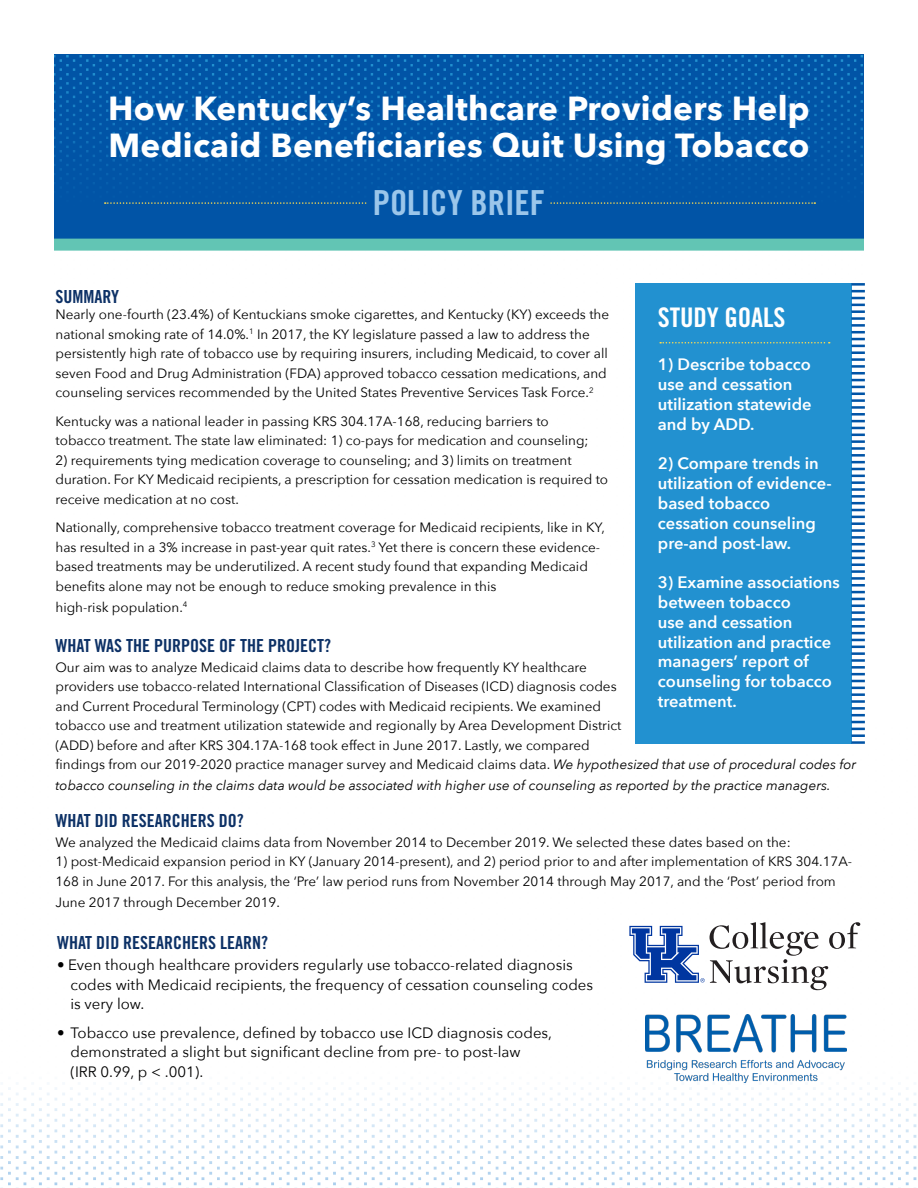
<style>
.page{position:relative;width:918px;height:1188px;background:#fff}
.page>*{position:absolute;margin:0;border:0;box-sizing:border-box;transform-origin:0 0}
.No_Spacing{font:34.5px "Trade Gothic LT Std Bd Cn 20";color:#9bc6ea}
.t1{font:700 33.3px/37.5px "Avenir Next";letter-spacing:.01em;color:#fff}
.No_Spacing-2{font:27px "Trade Gothic LT Std Bd Cn 20";letter-spacing:-.005em;color:#fff}
.t2{font:18px "Trade Gothic LT Std Bd Cn 20";color:#0d3166}
.No_Spacing-3{font:600 16.5px/19.8px "Avenir Next";color:#fff}
.Normal__Web{font:15px/19.5px "Avenir Next";color:#000}
.t3{font:13.5px/19.5px "Avenir Next";color:#000}
.t4{font:italic 13.5px "Avenir Next";color:#000}
.s1{font-style:italic}
</style>
<div class="page">
<img style="left:54px;top:56px;width:810px;height:507px">
<div style="left:54px;top:239px;width:810px;height:12px;background:#62c5b4"></div>
<img style="left:0;top:730px;width:917px;height:458px">
<svg style="left:105px;top:202px;width:710px;height:2px"></svg>
<div style="left:367px;top:192px;width:182px;height:13px;background:#0154a6"></div>
<img style="left:646px;top:1015px;width:201px;height:67px">
<svg style="left:629px;top:922px;width:231px;height:68px"></svg>
<div style="left:635px;top:283px;width:216px;height:461px;background:#2291d0"></div>
<svg style="left:660px;top:342px;width:170px;height:2px"></svg>
<hr style="left:851px;top:283px;width:14px;height:3px;background:#0154a6">
<svg style="left:851px;top:290px;width:14px;height:16px"></svg>
<hr style="left:851px;top:310px;width:14px;height:3px;background:#0154a6">
<hr style="left:851px;top:317px;width:14px;height:3px;background:#0154a6">
<hr style="left:851px;top:324px;width:14px;height:3px;background:#0154a6">
<svg style="left:851px;top:331px;width:14px;height:16px"></svg>
<hr style="left:851px;top:351px;width:14px;height:3px;background:#0154a6">
<hr style="left:851px;top:358px;width:14px;height:3px;background:#0154a6">
<hr style="left:851px;top:365px;width:14px;height:3px;background:#0154a6">
<hr style="left:851px;top:372px;width:14px;height:3px;background:#0154a6">
<svg style="left:851px;top:379px;width:14px;height:16px"></svg>
<hr style="left:851px;top:399px;width:14px;height:3px;background:#0154a6">
<hr style="left:851px;top:406px;width:14px;height:3px;background:#0154a6">
<hr style="left:851px;top:413px;width:14px;height:3px;background:#0154a6">
<svg style="left:851px;top:420px;width:14px;height:16px"></svg>
<hr style="left:851px;top:440px;width:14px;height:3px;background:#0154a6">
<hr style="left:851px;top:447px;width:14px;height:3px;background:#0154a6">
<hr style="left:851px;top:454px;width:14px;height:3px;background:#0154a6">
<svg style="left:851px;top:461px;width:14px;height:16px"></svg>
<hr style="left:851px;top:481px;width:14px;height:3px;background:#0154a6">
<hr style="left:851px;top:488px;width:14px;height:3px;background:#0154a6">
<hr style="left:851px;top:495px;width:14px;height:3px;background:#0154a6">
<svg style="left:851px;top:502px;width:14px;height:16px"></svg>
<hr style="left:851px;top:522px;width:14px;height:3px;background:#0154a6">
<hr style="left:851px;top:529px;width:14px;height:3px;background:#0154a6">
<hr style="left:851px;top:536px;width:14px;height:3px;background:#0154a6">
<svg style="left:851px;top:543px;width:14px;height:16px"></svg>
<hr style="left:851px;top:563px;width:14px;height:3px;background:#0154a6">
<hr style="left:851px;top:570px;width:14px;height:3px;background:#0154a6">
<hr style="left:851px;top:577px;width:14px;height:3px;background:#0154a6">
<hr style="left:851px;top:584px;width:14px;height:3px;background:#0154a6">
<svg style="left:851px;top:591px;width:14px;height:16px"></svg>
<hr style="left:851px;top:611px;width:14px;height:3px;background:#0154a6">
<hr style="left:851px;top:618px;width:14px;height:3px;background:#0154a6">
<hr style="left:851px;top:625px;width:14px;height:3px;background:#0154a6">
<svg style="left:851px;top:632px;width:14px;height:16px"></svg>
<hr style="left:851px;top:652px;width:14px;height:3px;background:#0154a6">
<hr style="left:851px;top:659px;width:14px;height:3px;background:#0154a6">
<hr style="left:851px;top:666px;width:14px;height:3px;background:#0154a6">
<svg style="left:851px;top:673px;width:14px;height:16px"></svg>
<hr style="left:851px;top:693px;width:14px;height:3px;background:#0154a6">
<hr style="left:851px;top:700px;width:14px;height:3px;background:#0154a6">
<hr style="left:851px;top:707px;width:14px;height:3px;background:#0154a6">
<svg style="left:851px;top:714px;width:14px;height:16px"></svg>
<hr style="left:851px;top:734px;width:14px;height:3px;background:#0154a6">
<hr style="left:851px;top:741px;width:14px;height:3px;background:#0154a6">
<p class="t1" style="left:108px;top:89px;width:703px">How Kentucky’s Healthcare Providers Help<br>Medicaid Beneficiaries Quit Using Tobacco</p>
<p class="No_Spacing" style="left:373px;top:181px;width:174px">POLICY BRIEF</p>
<p class="t2" style="left:56px;top:285px;width:65px">SUMMARY</p>
<p class="t3" style="left:56px;top:304px;width:555px">Nearly one-fourth (23.4%) of Kentuckians smoke cigarettes, and Kentucky (KY) exceeds the national smoking rate of 14.0%.<sup>1</sup> In 2017, the KY legislature passed a law to address the persistently high rate of tobacco use by requiring insurers, including Medicaid, to cover all seven Food and Drug Administration (FDA) approved tobacco cessation medications, and counseling services recommended by the United States Preventive Services Task Force.<sup>2</sup></p>
<p class="t3" style="left:56px;top:411px;width:535px">Kentucky was a national leader in passing KRS 304.17A-168, reducing barriers to tobacco treatment. The state law eliminated: 1) co-pays for medication and counseling;</p>
<p class="t3" style="left:56px;top:450px;width:554px">2) requirements tying medication coverage to counseling; and 3) limits on treatment duration. For KY Medicaid recipients, a prescription for cessation medication is required to receive medication at no cost.</p>
<p class="t3" style="left:56px;top:517px;width:551px">Nationally, comprehensive tobacco treatment coverage for Medicaid recipients, like in KY, has resulted in a 3% increase in past-year quit rates.<sup>3</sup> Yet there is concern these evidence&shy;based treatments may be underutilized. A recent study found that expanding Medicaid benefits alone may not be enough to reduce smoking prevalence in this</p>
<p class="t3" style="left:56px;top:597px;width:133px">high-risk population.<sup>4</sup></p>
<p class="t2" style="left:56px;top:635px;width:277px">WHAT WAS THE PURPOSE OF THE PROJECT?</p>
<p class="t3" style="left:56px;top:657px;width:802px">Our aim was to analyze Medicaid claims data to describe how frequently KY healthcare<br>providers use tobacco-related International Classification of Diseases (ICD) diagnosis codes<br>and Current Procedural Terminology (CPT) codes with Medicaid recipients. We examined<br>tobacco use and treatment utilization statewide and regionally by Area Development District<br>(ADD) before and after KRS 304.17A-168 took effect in June 2017. Lastly, we compared<br>findings from our 2019-2020 practice manager survey and Medicaid claims data. <span class="s1">We hypothesized that use of procedural codes for</span></p>
<p class="t4" style="left:56px;top:774px;width:777px">tobacco counseling in the claims data would be associated with higher use of counseling as reported by the practice managers.</p>
<p class="t2" style="left:56px;top:810px;width:190px">WHAT DID RESEARCHERS DO?</p>
<p class="t3" style="left:56px;top:832px;width:737px">We analyzed the Medicaid claims data from November 2014 to December 2019. We selected these dates based on the:</p>
<p class="t3" style="left:56px;top:851px;width:798px">1) post-Medicaid expansion period in KY (January 2014-present), and 2) period prior to and after implementation of KRS 304.17A-<br>168 in June 2017. For this analysis, the ‘Pre’ law period runs from November 2014 through May 2017, and the ‘Post’ period from</p>
<p class="t3" style="left:56px;top:892px;width:226px">June 2017 through December 2019.</p>
<p class="t2" style="left:57px;top:932px;width:213px">WHAT DID RESEARCHERS LEARN?</p>
<p class="Normal__Web" style="left:70px;top:955px;width:524px;text-indent:-14px">• Even though healthcare providers regularly use tobacco-related diagnosis codes with Medicaid recipients, the frequency of cessation counseling codes is very low.</p>
<p class="Normal__Web" style="left:70px;top:1022px;width:483px;text-indent:-14px">• Tobacco use prevalence, defined by tobacco use ICD diagnosis codes, demonstrated a slight but significant decline from pre- to post-law<br>(IRR 0.99, p &lt; .001).</p>
<p class="No_Spacing-2" style="left:658px;top:301px;width:129px">STUDY GOALS</p>
<p class="No_Spacing-3" style="left:658px;top:354px;width:155px">1) Describe tobacco use and cessation utilization statewide and by ADD.</p>
<p class="No_Spacing-3" style="left:658px;top:453px;width:175px">2) Compare trends in utilization of evidence&shy;based tobacco cessation counseling pre-and post-law.</p>
<p class="No_Spacing-3" style="left:658px;top:572px;width:183px">3) Examine associations between tobacco<br>use and cessation utilization and practice managers’ report of counseling for tobacco treatment.</p>
</div>
